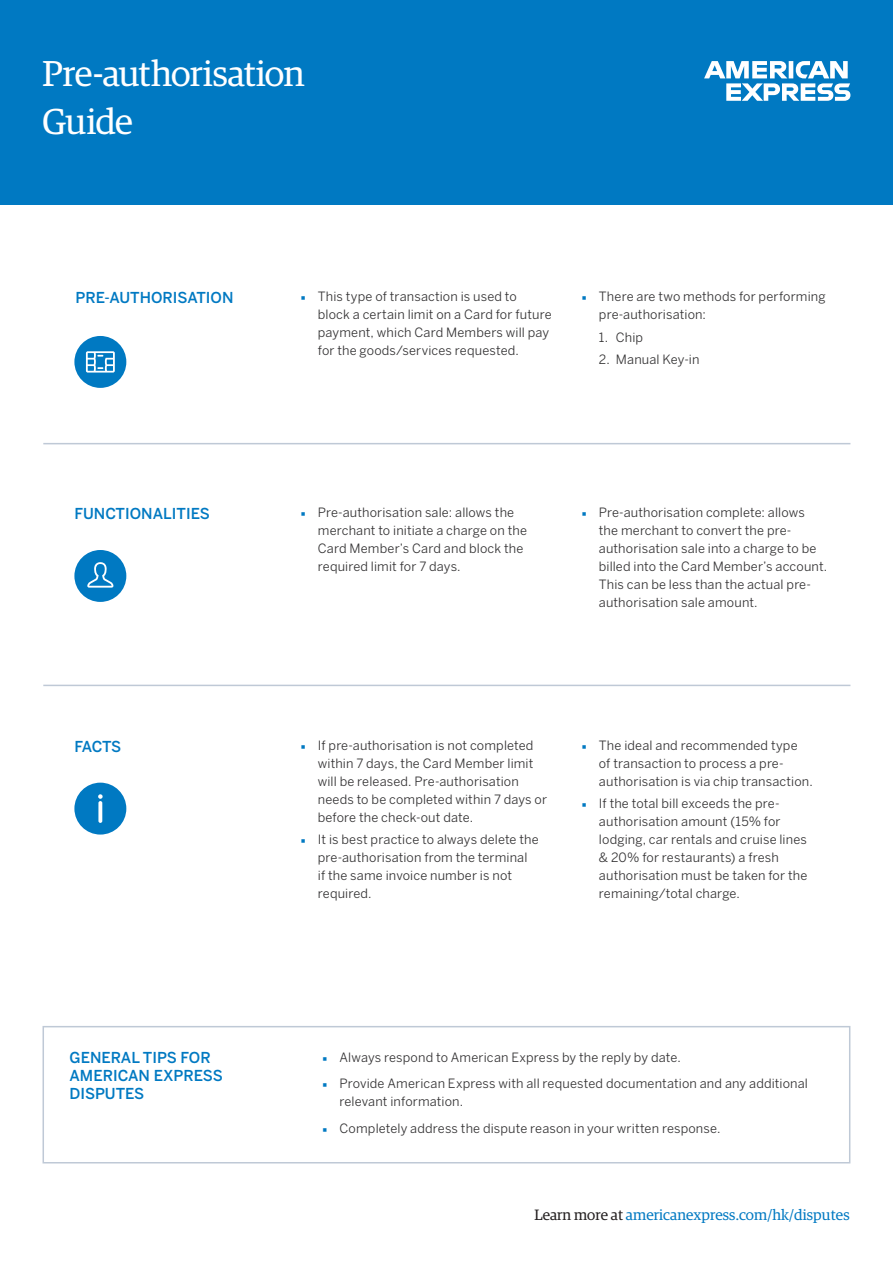
<style>
.page{position:relative;width:893px;height:1263px;background:#fff}
.page>*{position:absolute;margin:0;border:0;box-sizing:border-box;transform-origin:0 0}
.t1{font:36px/48px "Guardian Egyp";letter-spacing:-.02em;color:#fff}
.t2{font:500 15px/18px "Benton Sans";color:#0079c2}
.t3{font:15px "Guardian Egyp";letter-spacing:.005em;color:#0079c2}
.t4{font:12.75px/18px "Benton Sans";letter-spacing:.01em;color:#333233}
.s1{font-family:"Minion Pro";font-size:12px;color:#0079c2}
.s2{color:#231f20}
</style>
<div class="page">
<div style="left:0;top:0;width:893px;height:205px;background:#0079c2"></div>
<div style="left:43px;top:1026px;width:807px;height:137px;border:2px solid #bfc9d6"></div>
<svg style="left:704px;top:61px;width:146px;height:40px"></svg>
<hr style="left:43px;top:685px;width:807px;height:1px;background:#bfc9d6">
<hr style="left:43px;top:443px;width:807px;height:1px;background:#bfc9d6">
<div style="left:74px;top:336px;width:52px;height:52px;background:#0079c2;border-radius:50%"></div>
<div style="left:74px;top:550px;width:52px;height:52px;background:#0079c2;border-radius:50%"></div>
<div style="left:74px;top:783px;width:52px;height:51px;background:#0079c2;border-radius:50%"></div>
<svg style="left:98px;top:794px;width:5px;height:5px"></svg>
<svg style="left:98px;top:801px;width:4px;height:22px"></svg>
<svg style="left:87px;top:562px;width:26px;height:26px"></svg>
<svg style="left:86px;top:351px;width:29px;height:22px"></svg>
<h1 class="t1" style="left:43px;top:47px;width:264px">Pre-authorisation<br>Guide</h1>
<p class="t2" style="left:75px;top:288px;width:160px">PRE-AUTHORISATION</p>
<p class="t4" style="left:318px;top:288px;width:235px;text-indent:-17px"><span class="s1">■</span> This type of transaction is used to block a certain limit on a Card for future payment, which Card Members will pay for the goods/services requested.</p>
<p class="t4" style="left:599px;top:288px;width:228px;text-indent:-17px"><span class="s1">■</span> There are two methods for performing pre-authorisation:</p>
<p class="t4" style="left:599px;top:328px;width:46px">1. Chip</p>
<p class="t4" style="left:599px;top:350px;width:102px">2. Manual Key-in</p>
<p class="t2" style="left:74px;top:504px;width:137px">FUNCTIONALITIES</p>
<p class="t4" style="left:318px;top:503px;width:211px;text-indent:-17px"><span class="s1">■</span> Pre-authorisation sale: allows the merchant to initiate a charge on the<br>Card Member’s Card and block the required limit for 7 days.</p>
<p class="t4" style="left:599px;top:503px;width:230px;text-indent:-17px"><span class="s1">■</span> Pre-authorisation complete: allows<br>the merchant to convert the pre&shy;authorisation sale into a charge to be billed into the Card Member’s account.<br>This can be less than the actual pre&shy;authorisation sale amount.</p>
<p class="t2" style="left:74px;top:737px;width:48px">FACTS</p>
<p class="t4" style="left:318px;top:736px;width:231px;text-indent:-17px"><span class="s1">■</span> If pre-authorisation is not completed within 7 days, the Card Member limit will be released. Pre-authorisation needs to be completed within 7 days or before the check-out date.</p>
<p class="t4" style="left:318px;top:830px;width:222px;text-indent:-17px"><span class="s1">■</span> It is best practice to always delete the pre-authorisation from the terminal<br>if the same invoice number is not required.</p>
<p class="t4" style="left:599px;top:736px;width:215px;text-indent:-17px"><span class="s1">■</span> The ideal and recommended type<br>of transaction to process a pre&shy;authorisation is via chip transaction.</p>
<p class="t4" style="left:599px;top:794px;width:210px;text-indent:-17px"><span class="s1">■</span> If the total bill exceeds the pre&shy;authorisation amount (15% for lodging, car rentals and cruise lines &amp; 20% for restaurants) a fresh authorisation must be taken for the remaining/total charge.</p>
<p class="t2" style="left:70px;top:1049px;width:155px">GENERAL TIPS FOR<br>AMERICAN EXPRESS<br>DISPUTES</p>
<p class="t4" style="left:322px;top:1048px;width:360px"><span class="s1">■</span> Always respond to American Express by the reply by date.</p>
<p class="t4" style="left:339px;top:1074px;width:470px;text-indent:-17px"><span class="s1">■</span> Provide American Express with all requested documentation and any additional relevant information.</p>
<p class="t4" style="left:322px;top:1119px;width:400px"><span class="s1">■</span> Completely address the dispute reason in your written response.</p>
<p class="t3" style="left:534px;top:1205px;width:317px"><span class="s2">Learn more at</span> americanexpress.com/hk/disputes</p>
</div>
